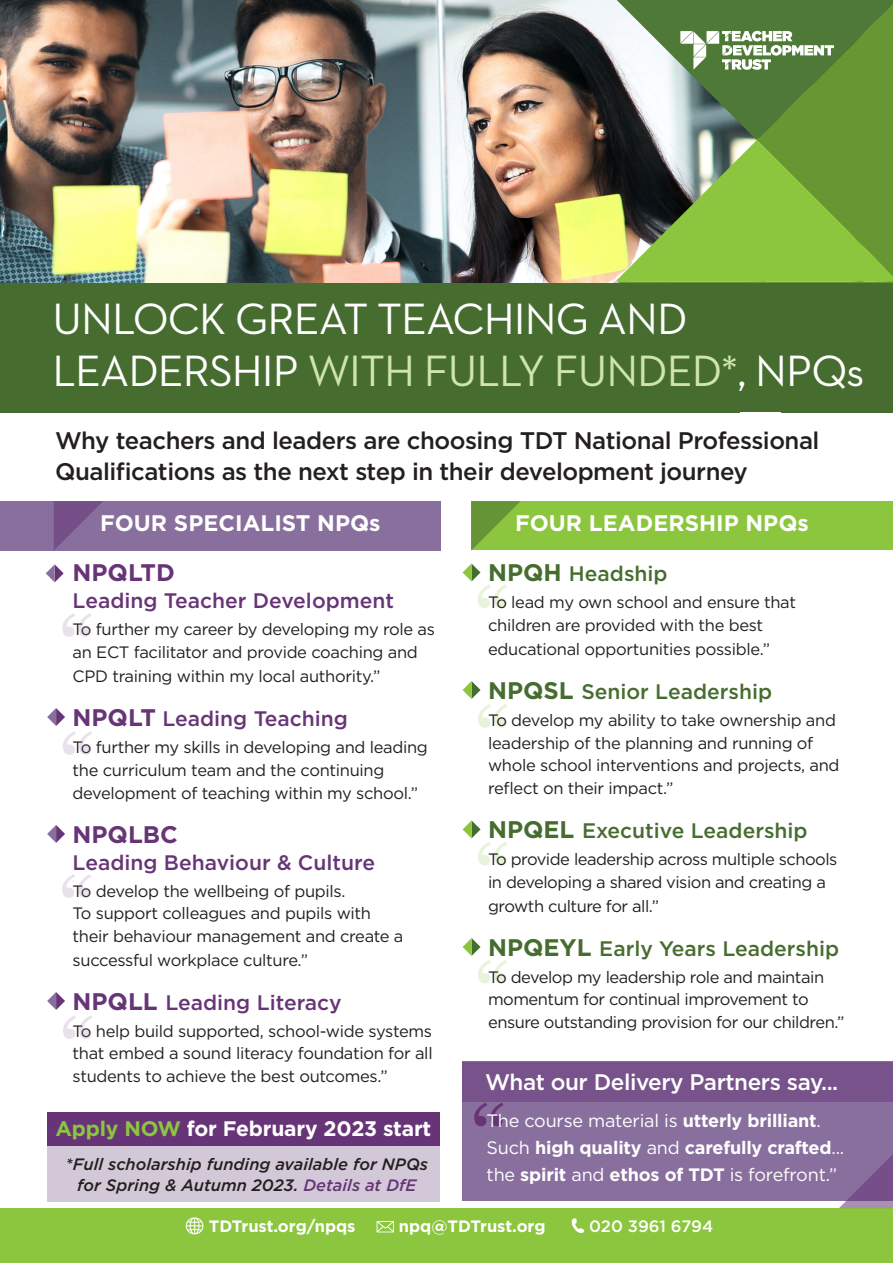
<style>
.page{position:relative;width:893px;height:1263px;background:#fff}
.page>*{position:absolute;margin:0;border:0;box-sizing:border-box;transform-origin:0 0}
.t1{font:90px/142.9px "Georgia";color:#896f9e}
.t2{font:90px/119.6px "Georgia";color:#8bc63e}
.t3{font:90px "Georgia";color:#673577}
.t4{font:44.7px/51.6px "Neutraface 2 Text";letter-spacing:-.02em;color:#fff}
.t5{font:500 24px/31.5px "Gotham";letter-spacing:-.02em;color:#231f20}
.t6{font:700 24px "Gotham";color:#673577}
.t7{font:700 22.5px "Gotham";color:#fff}
.t8{font:500 22.5px "Gotham";letter-spacing:-.02em;color:#fff}
.t9{font:500 21px "Gotham";color:#673577}
.t10{font:500 21px "Gotham";color:#466d2f}
.t11{font:700 21px "Gotham";letter-spacing:-.01em;color:#fff}
.t12{font:700 18px/27px "Gotham";letter-spacing:-.01em;color:#fff}
.t13{font:16.5px/22.5px "Gotham";letter-spacing:-.02em;color:#231f20}
.t14{font:italic 500 16.5px/21px "Gotham";color:#231f20;text-align:center}
.t15{font:700 16.5px "Gotham";color:#fff}
.t16{font:500 16.5px "Gotham";letter-spacing:-.005em;color:#fff}
.s1{color:#cfe4ae}
.s2{font-weight:700;font-size:24px}
.s3{color:#8bc63e}
.s4{color:#673577}
.s5{font-weight:400}
</style>
<div class="page">
<div style="left:47px;top:1146px;width:393px;height:55px;background:#d3c8d8"></div>
<div style="left:47px;top:1112px;width:393px;height:34px;background:#673577"></div>
<img style="left:0;top:0;width:475px;height:283px">
<svg style="left:47px;top:708px;width:18px;height:18px"></svg>
<svg style="left:47px;top:825px;width:18px;height:18px"></svg>
<svg style="left:47px;top:992px;width:18px;height:18px"></svg>
<div style="left:0;top:501px;width:440px;height:50px;background:#896f9e"></div>
<div style="left:0;top:1208px;width:893px;height:55px;background:#8bc63e"></div>
<svg style="left:54px;top:501px;width:49px;height:49px"></svg>
<div style="left:472px;top:501px;width:421px;height:49px;background:#8bc63e"></div>
<svg style="left:471px;top:501px;width:50px;height:50px"></svg>
<svg style="left:46px;top:564px;width:18px;height:18px"></svg>
<img style="left:185px;top:1217px;width:19px;height:18px">
<img style="left:376px;top:1221px;width:18px;height:12px">
<img style="left:571px;top:1218px;width:13px;height:15px">
<svg style="left:463px;top:563px;width:17px;height:18px"></svg>
<svg style="left:463px;top:681px;width:17px;height:18px"></svg>
<svg style="left:463px;top:820px;width:17px;height:18px"></svg>
<svg style="left:463px;top:938px;width:17px;height:18px"></svg>
<div style="left:0;top:283px;width:893px;height:129px;background:#466d2f"></div>
<svg style="left:475px;top:0;width:418px;height:413px"></svg>
<div style="left:463px;top:1062px;width:430px;height:139px;background:#896f9e"></div>
<div style="left:463px;top:1062px;width:430px;height:39px;background:#78538b"></div>
<svg style="left:839px;top:1154px;width:54px;height:54px"></svg>
<div style="left:740px;top:412px;width:41px;height:16px;background:#fff"></div>
<p class="t4" style="left:52px;top:293px;width:814px">UNLOCK GREAT TEACHING AND<br>LEADERSHIP <span class="s1">WITH FULLY FUNDED*</span>, NPQs</p>
<p class="t5" style="left:55px;top:424px;width:766px">Why teachers and leaders are choosing TDT National Professional<br>Qualifications as the next step in their development journey</p>
<p class="t7" style="left:100px;top:509px;width:282px">FOUR SPECIALIST NPQs</p>
<p class="t7" style="left:515px;top:509px;width:295px">FOUR LEADERSHIP NPQs</p>
<p class="t6" style="left:73px;top:557px;width:104px">NPQLTD</p>
<p class="t9" style="left:73px;top:587px;width:323px">Leading Teacher Development</p>
<p class="t13" style="left:73px;top:618px;width:364px">To further my career by developing my role as an ECT facilitator and provide coaching and</p>
<p class="t13" style="left:73px;top:664px;width:309px">CPD training within my local authority.”</p>
<p class="t9" style="left:73px;top:705px;width:277px"><span class="s2">NPQLT</span> Leading Teaching</p>
<p class="t13" style="left:73px;top:735px;width:357px;line-height:23px">To further my skills in developing and leading the curriculum team and the continuing development of teaching within my school.”</p>
<p class="t6" style="left:73px;top:818px;width:107px">NPQLBC</p>
<p class="t9" style="left:73px;top:849px;width:304px">Leading Behaviour &amp; Culture</p>
<p class="t13" style="left:73px;top:879px;width:332px">To develop the wellbeing of pupils.<br>To support colleagues and pupils with their behaviour management and create a</p>
<p class="t13" style="left:73px;top:948px;width:237px">successful workplace culture.”</p>
<p class="t9" style="left:73px;top:989px;width:270px"><span class="s2">NPQLL</span> Leading Literacy</p>
<p class="t13" style="left:73px;top:1019px;width:361px;text-align:justify">To help build supported, school-wide systems that embed a sound literacy foundation for all students to achieve the best outcomes.”</p>
<h1 class="t1" style="left:59px;top:574px;width:38px">“</h1>
<h1 class="t1" style="left:59px;top:692px;width:39px">“ “</h1>
<h1 class="t1" style="left:60px;top:976px;width:38px">“</h1>
<p class="t11" style="left:55px;top:1114px;width:377px"><span class="s3">Apply NOW</span> for February 2023 start</p>
<p class="t14" style="left:66px;top:1153px;width:364px">*Full scholarship funding available for NPQs for Spring &amp; Autumn 2023. <span class="s4">Details at DfE</span></p>
<p class="t10" style="left:488px;top:560px;width:181px"><span class="s2">NPQH</span> Headship</p>
<p class="t13" style="left:488px;top:591px;width:309px">To lead my own school and ensure that children are provided with the best</p>
<p class="t13" style="left:488px;top:637px;width:283px">educational opportunities possible.”</p>
<p class="t10" style="left:488px;top:678px;width:286px"><span class="s2">NPQSL</span> Senior Leadership</p>
<p class="t13" style="left:488px;top:708px;width:353px">To develop my ability to take ownership and leadership of the planning and running of whole school interventions and projects, and reflect on their impact.”</p>
<p class="t10" style="left:488px;top:817px;width:321px"><span class="s2">NPQEL</span> Executive Leadership</p>
<p class="t13" style="left:488px;top:848px;width:351px">To provide leadership across multiple schools in developing a shared vision and creating a</p>
<p class="t13" style="left:488px;top:894px;width:173px">growth culture for all.”</p>
<p class="t10" style="left:488px;top:935px;width:353px"><span class="s2">NPQEYL</span> Early Years Leadership</p>
<p class="t13" style="left:488px;top:965px;width:358px">To develop my leadership role and maintain momentum for continual improvement to ensure outstanding provision for our children.”</p>
<h1 class="t2" style="left:474px;top:557px;width:39px">“ “</h1>
<h1 class="t2" style="left:474px;top:814px;width:38px">“</h1>
<h1 class="t2" style="left:474px;top:932px;width:38px">“</h1>
<p class="t8" style="left:485px;top:1068px;width:355px">What our Delivery Partners say...</p>
<p class="t12" style="left:487px;top:1107px;width:359px"><span class="s5">The course material is</span> utterly brilliant<span class="s5">.<br>Such</span> high quality <span class="s5">and</span> carefully crafted<span class="s5">... the</span> spirit <span class="s5">and</span> ethos of TDT <span class="s5">is forefront.”</span></p>
<p class="t3" style="left:471px;top:1073px;width:38px">“</p>
<p class="t15" style="left:209px;top:1215px;width:148px">TDTrust.org/npqs</p>
<p class="t15" style="left:399px;top:1215px;width:148px">npq@TDTrust.org</p>
<p class="t16" style="left:589px;top:1216px;width:126px">020 3961 6794</p>
</div>
